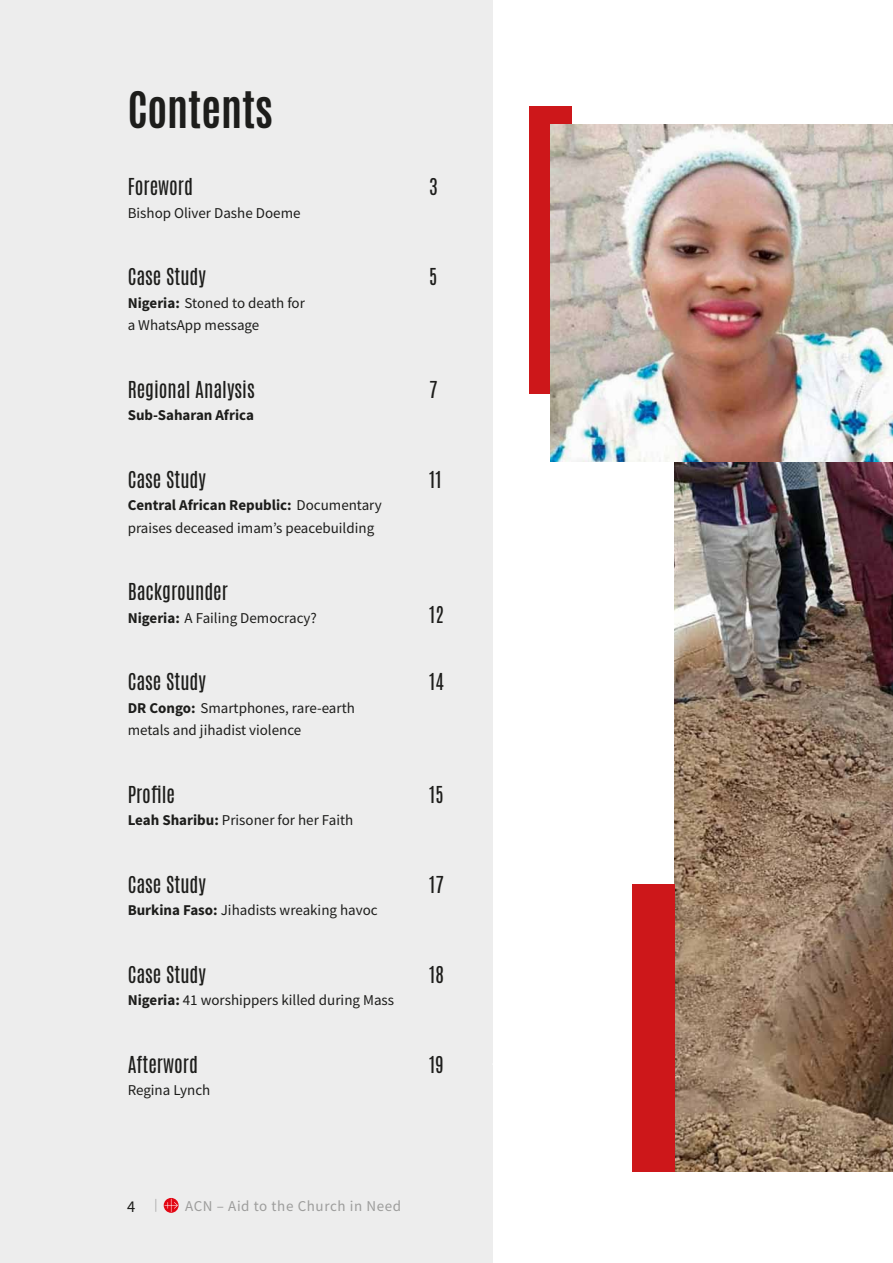
<style>
.page{position:relative;width:893px;height:1263px;background:#fff}
.page>*{position:absolute;margin:0;border:0;box-sizing:border-box;transform-origin:0 0}
.t1{font:700 42px "Antonio";color:#1d1d1b}
.t2{font:19.5px "Antonio";color:#1d1d1b}
.t3{font:16.5px "Source Sans Pro";color:#1d1d1b}
.t4{font:15px/22.5px "Source Sans Pro";color:#1d1d1b}
.t5{font:15px "Source Sans Pro";letter-spacing:.04em;color:#9d9d9c}
.t6{font:700 15px "Source Sans Pro";color:#1d1d1b}
.s1{font-weight:700}
</style>
<div class="page">
<div style="left:0;top:0;width:492px;height:1263px;background:#ededed"></div>
<img style="left:674px;top:461px;width:219px;height:710px">
<div style="left:632px;top:884px;width:42px;height:287px;background:#cd171a"></div>
<div style="left:529px;top:106px;width:43px;height:287px;background:#cd171a"></div>
<img style="left:550px;top:124px;width:343px;height:337px">
<svg style="left:155px;top:1199px;width:1px;height:13px"></svg>
<svg style="left:164px;top:1198px;width:15px;height:15px"></svg>
<svg style="left:164px;top:1199px;width:14px;height:13px"></svg>
<h1 class="t1" style="left:128px;top:89px;width:147px">CONTENTS</h1>
<h2 class="t2" style="left:128px;top:178px;width:67px">Foreword</h2>
<h2 class="t2" style="left:429px;top:178px;width:10px">3</h2>
<p class="t4" style="left:128px;top:202px;width:174px">Bishop Oliver Dashe Doeme</p>
<h2 class="t2" style="left:128px;top:268px;width:80px">Case Study</h2>
<h2 class="t2" style="left:429px;top:268px;width:10px">5</h2>
<p class="t4" style="left:128px;top:292px;width:179px"><span class="s1">Nigeria:</span> Stoned to death for a WhatsApp message</p>
<h2 class="t2" style="left:128px;top:380px;width:128px">Regional Analysis</h2>
<h2 class="t2" style="left:429px;top:380px;width:10px">7</h2>
<p class="t6" style="left:128px;top:409px;width:128px">Sub-Saharan Africa</p>
<h2 class="t2" style="left:128px;top:470px;width:80px">Case Study</h2>
<h2 class="t2" style="left:429px;top:470px;width:14px">11</h2>
<p class="t4" style="left:128px;top:495px;width:256px"><span class="s1">Central African Republic:</span> Documentary praises deceased imam’s peacebuilding</p>
<h2 class="t2" style="left:128px;top:583px;width:102px">Backgrounder</h2>
<p class="t4" style="left:128px;top:607px;width:191px"><span class="s1">Nigeria:</span> A Failing Democracy?</p>
<h2 class="t2" style="left:429px;top:605px;width:16px">12</h2>
<h2 class="t2" style="left:128px;top:673px;width:80px">Case Study</h2>
<h2 class="t2" style="left:429px;top:673px;width:16px">14</h2>
<p class="t4" style="left:128px;top:697px;width:229px"><span class="s1">DR Congo:</span> Smartphones, rare-earth metals and jihadist violence</p>
<h2 class="t2" style="left:128px;top:780px;width:49px">Profile</h2>
<h2 class="t2" style="left:429px;top:780px;width:16px">15</h2>
<p class="t4" style="left:128px;top:810px;width:227px"><span class="s1">Leah Sharibu:</span> Prisoner for her Faith</p>
<h2 class="t2" style="left:128px;top:875px;width:80px">Case Study</h2>
<h2 class="t2" style="left:429px;top:875px;width:16px">17</h2>
<p class="t4" style="left:128px;top:900px;width:252px"><span class="s1">Burkina Faso:</span> Jihadists wreaking havoc</p>
<h2 class="t2" style="left:128px;top:965px;width:80px">Case Study</h2>
<h2 class="t2" style="left:429px;top:965px;width:16px">18</h2>
<p class="t4" style="left:128px;top:990px;width:268px"><span class="s1">Nigeria:</span> 41 worshippers killed during Mass</p>
<h2 class="t2" style="left:128px;top:1055px;width:72px">Afterword</h2>
<h2 class="t2" style="left:429px;top:1055px;width:16px">19</h2>
<p class="t4" style="left:128px;top:1080px;width:84px">Regina Lynch</p>
<p class="t3" style="left:127px;top:1199px;width:10px">4</p>
<p class="t5" style="left:185px;top:1199px;width:218px">ACN – Aid to the Church in Need</p>
</div>
